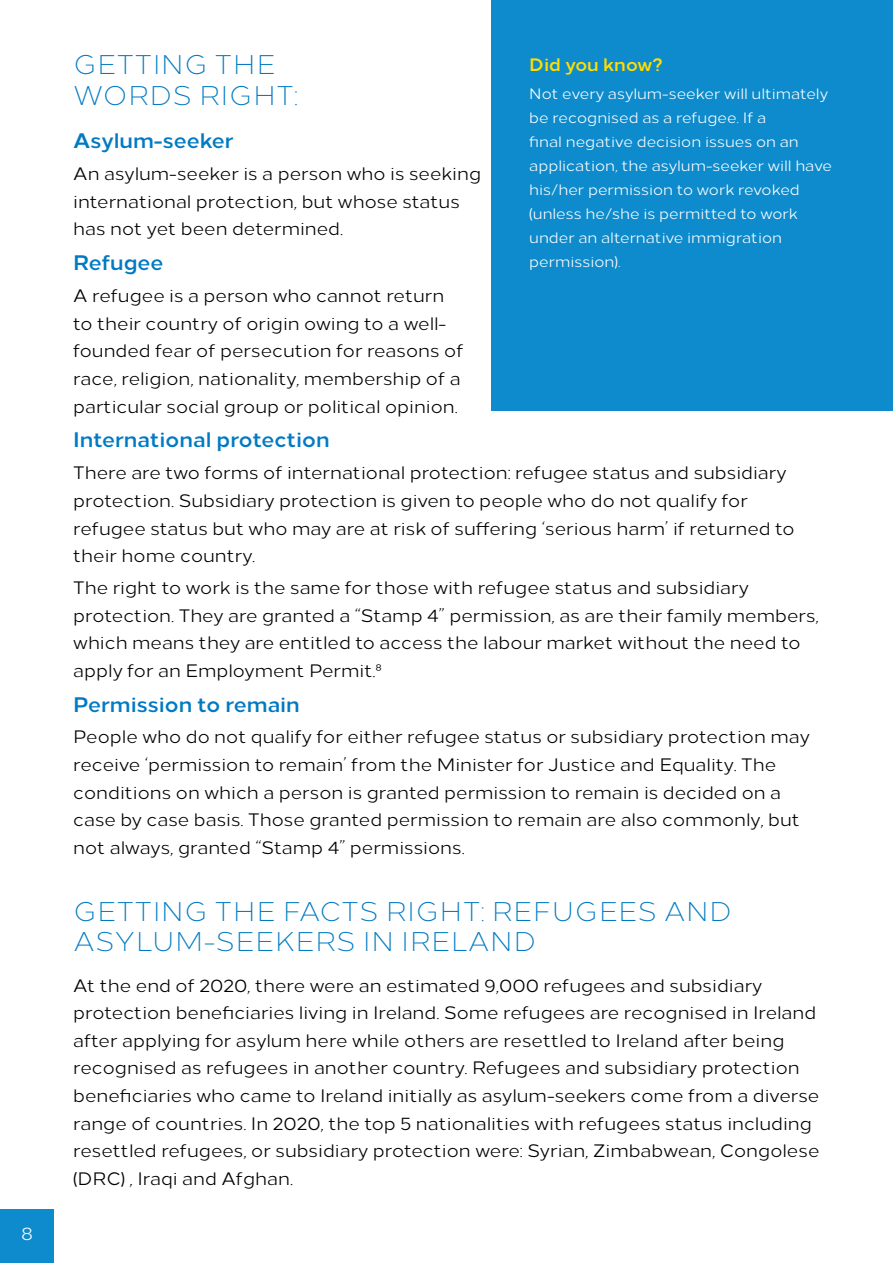
<style>
.page{position:relative;width:893px;height:1263px;background:#fff}
.page>*{position:absolute;margin:0;border:0;box-sizing:border-box;transform-origin:0 0}
.t1{font:300 27px/30.6px "Loew";letter-spacing:.02em;color:#007ac2}
.t2{font:700 21px "Loew";color:#007ac2}
.t3{font:18px/27.6px "Loew";color:#000}
.t4{font:700 18px "Loew";color:#fd0}
.t5{font:18px "Loew";color:#fff}
.t6{font:15px/24px "Loew";color:#fff}
</style>
<div class="page">
<div style="left:0;top:1209px;width:54px;height:54px;background:#0e8bcc"></div>
<div style="left:491px;top:0;width:402px;height:410px;background:#0e8bcc"></div>
<p class="t5" style="left:21px;top:1219px;width:13px">8</p>
<h1 class="t1" style="left:73px;top:47px;width:226px">GETTING THE<br>WORDS RIGHT:</h1>
<p class="t2" style="left:73px;top:124px;width:162px">Asylum-seeker</p>
<p class="t3" style="left:73px;top:158px;width:409px">An asylum-seeker is a person who is seeking international protection, but whose status has not yet been determined.</p>
<p class="t2" style="left:73px;top:246px;width:92px">Refugee</p>
<p class="t3" style="left:73px;top:280px;width:392px">A refugee is a person who cannot return to their country of origin owing to a well&shy;founded fear of persecution for reasons of race, religion, nationality, membership of a particular social group or political opinion.</p>
<p class="t2" style="left:73px;top:423px;width:258px">International protection</p>
<p class="t3" style="left:73px;top:457px;width:723px">There are two forms of international protection: refugee status and subsidiary protection. Subsidiary protection is given to people who do not qualify for refugee status but who may are at risk of suffering ‘serious harm’ if returned to their home country.</p>
<p class="t3" style="left:73px;top:572px;width:747px">The right to work is the same for those with refugee status and subsidiary protection. They are granted a “Stamp 4” permission, as are their family members, which means they are entitled to access the labour market without the need to apply for an Employment Permit.8</p>
<p class="t2" style="left:73px;top:687px;width:228px">Permission to remain</p>
<p class="t3" style="left:73px;top:722px;width:738px">People who do not qualify for either refugee status or subsidiary protection may receive ‘permission to remain’ from the Minister for Justice and Equality. The conditions on which a person is granted permission to remain is decided on a case by case basis. Those granted permission to remain are also commonly, but not always, granted “Stamp 4” permissions.</p>
<p class="t4" style="left:529px;top:50px;width:135px">Did you know?</p>
<p class="t6" style="left:529px;top:80px;width:304px">Not every asylum-seeker will ultimately be recognised as a refugee. If a<br>final negative decision issues on an application, the asylum-seeker will have his/her permission to work revoked (unless he/she is permitted to work under an alternative immigration permission).</p>
<h1 class="t1" style="left:73px;top:893px;width:660px">GETTING THE FACTS RIGHT: REFUGEES AND<br>ASYLUM-SEEKERS IN IRELAND</h1>
<p class="t3" style="left:73px;top:970px;width:748px">At the end of 2020, there were an estimated 9,000 refugees and subsidiary protection beneficiaries living in Ireland. Some refugees are recognised in Ireland after applying for asylum here while others are resettled to Ireland after being recognised as refugees in another country. Refugees and subsidiary protection beneficiaries who came to Ireland initially as asylum-seekers come from a diverse range of countries. In 2020, the top 5 nationalities with refugees status including resettled refugees, or subsidiary protection were: Syrian, Zimbabwean, Congolese (DRC) , Iraqi and Afghan.</p>
</div>
